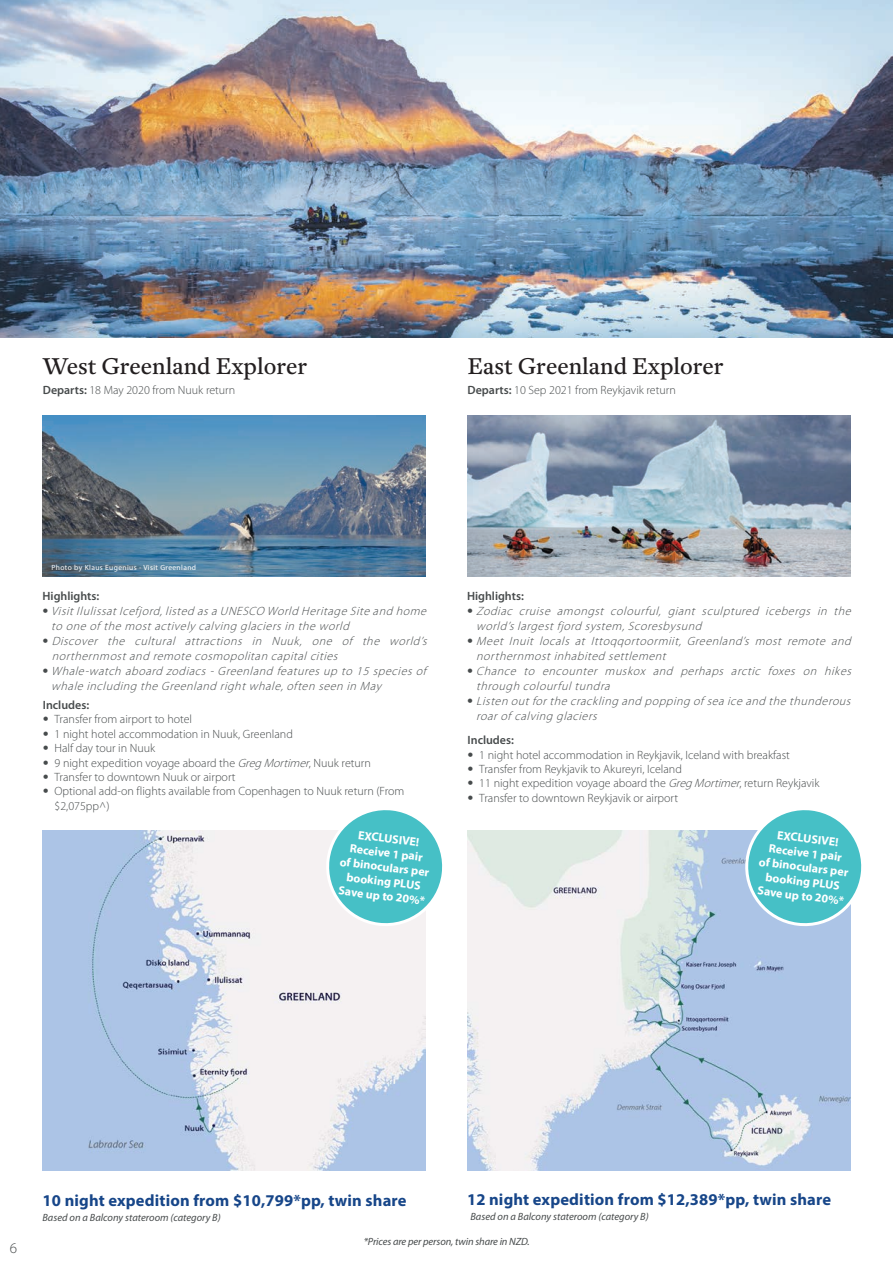
<style>
.page{position:relative;width:893px;height:1263px;background:#fff}
.page>*{position:absolute;margin:0;border:0;box-sizing:border-box;transform-origin:0 0}
.t1{font:22.5px "Antwerp";color:#231f20}
.t2{font:700 16.5px "Myriad Pro";letter-spacing:.01em;color:#174689}
.t3{font:300 15px "Myriad Pro";color:#474b4c}
.t4{font:italic 300 12px/15px "Myriad Pro";letter-spacing:.05em;color:#474b4c}
.t5{font:300 12px/14.4px "Myriad Pro";color:#474b4c}
.t6{font:700 12px/14.4px "Myriad Pro";color:#fff;text-align:center}
.t7{font:600 12px "Myriad Pro";color:#474b4c}
.t8{font:italic 10.5px "Myriad Pro";color:#474b4c}
.t9{font:7.5px "Myriad Pro";letter-spacing:.05em;color:#fff}
.s1{font-weight:600}
.s2{font-family:"Helvetica Neue";font-weight:100;font-style:normal;font-stretch:condensed}
.s3{font-family:"Helvetica Neue";font-weight:100;font-stretch:condensed}
.s4{font-style:italic}
</style>
<div class="page">
<img style="left:0;top:0;width:893px;height:337px">
<img style="left:43px;top:830px;width:383px;height:340px">
<img style="left:43px;top:415px;width:383px;height:161px">
<img style="left:467px;top:415px;width:383px;height:161px">
<img style="left:467px;top:830px;width:383px;height:340px">
<svg style="left:321px;top:810px;width:122px;height:118px"></svg>
<svg style="left:740px;top:810px;width:122px;height:118px"></svg>
<h1 class="t1" style="left:43px;top:351px;width:266px">West Greenland Explorer</h1>
<h1 class="t1" style="left:468px;top:351px;width:258px">East Greenland Explorer</h1>
<p class="t5" style="left:43px;top:383px;width:194px"><span class="s1">Departs:</span> 18 May 2020 from Nuuk return</p>
<p class="t5" style="left:468px;top:383px;width:210px"><span class="s1">Departs:</span> 10 Sep 2021 from Reykjavik return</p>
<p class="t9" style="left:52px;top:563px;width:146px">Photo by Klaus Eugenius - Visit Greenland</p>
<p class="t7" style="left:43px;top:589px;width:58px">Highlights:</p>
<p class="t4" style="left:51px;top:604px;width:380px;text-indent:-9px"><span class="s2">•</span> VisitIlulissatIcefjord,listed asa UNESCO World Heritage Site and home to one of the mostactively calving glaciersin the world</p>
<p class="t4" style="left:52px;top:634px;width:380px;text-indent:-9px"><span class="s2">•</span> Discover the cultural attractions in Nuuk, one of the world’s northernmostand remote cosmopolitan capitalcities</p>
<p class="t4" style="left:51px;top:664px;width:376px;text-indent:-9px"><span class="s2">•</span> Whale-watch aboard zodiacs-Greenland featuresup to 15 speciesof whale including the Greenland rightwhale,often seen in May</p>
<p class="t7" style="left:43px;top:697px;width:48px">Includes:</p>
<p class="t5" style="left:43px;top:712px;width:151px"><span class="s3">•</span> Transfer from airport to hotel</p>
<p class="t5" style="left:43px;top:727px;width:252px"><span class="s3">•</span> 1 night hotel accommodation in Nuuk, Greenland</p>
<p class="t5" style="left:43px;top:741px;width:114px"><span class="s3">•</span> Half day tour in Nuuk</p>
<p class="t5" style="left:43px;top:756px;width:330px"><span class="s3">•</span> 9 night expedition voyage aboard the <span class="s4">GregMortimer</span>, Nuuk return</p>
<p class="t5" style="left:43px;top:770px;width:194px"><span class="s3">•</span> Transfer to downtown Nuuk or airport</p>
<p class="t5" style="left:55px;top:784px;width:351px;text-indent:-12px"><span class="s3">•</span> Optional add-on flights available from Copenhagen to Nuuk return (From $2,075pp^)</p>
<p class="t7" style="left:467px;top:589px;width:58px">Highlights:</p>
<p class="t4" style="left:476px;top:604px;width:380px;text-indent:-9px"><span class="s2">•</span> Zodiac cruise amongst colourful, giant sculptured icebergs in the world’slargestfjord system,Scoresbysund</p>
<p class="t4" style="left:476px;top:634px;width:380px;text-indent:-9px"><span class="s2">•</span> Meet Inuit locals at Ittoqqortoormiit, Greenland’s most remote and northernmostinhabited settlement</p>
<p class="t4" style="left:476px;top:664px;width:380px;text-indent:-9px"><span class="s2">•</span> Chance to encounter muskox and perhaps arctic foxes on hikes through colourfultundra</p>
<p class="t4" style="left:476px;top:694px;width:379px;text-indent:-9px"><span class="s2">•</span> Listen outforthe crackling and popping of sea ice and the thunderous roarof calving glaciers</p>
<p class="t7" style="left:468px;top:733px;width:48px">Includes:</p>
<p class="t5" style="left:468px;top:748px;width:324px"><span class="s3">•</span> 1 night hotel accommodation in Reykjavik, Iceland with breakfast</p>
<p class="t5" style="left:468px;top:762px;width:216px"><span class="s3">•</span> Transfer from Reykjavik to Akureyri, Iceland</p>
<p class="t5" style="left:468px;top:776px;width:353px"><span class="s3">•</span> 11 night expedition voyage aboard the <span class="s4">GregMortimer</span>, return Reykjavik</p>
<p class="t5" style="left:468px;top:791px;width:212px"><span class="s3">•</span> Transfer to downtown Reykjavik or airport</p>
<p class="t6" style="left:344px;top:825px;width:92px;rotate:7deg">EXCLUSIVE!<br>Receive 1 pair<br>of binoculars per booking PLUS<br>Save up to 20%*</p>
<p class="t6" style="left:763px;top:825px;width:92px;rotate:7deg">EXCLUSIVE!<br>Receive 1 pair<br>of binoculars per booking PLUS<br>Save up to 20%*</p>
<p class="t3" style="left:10px;top:1239px;width:9px">6</p>
<h2 class="t2" style="left:43px;top:1189px;width:366px">10 night expedition from $10,799*pp, twin share</h2>
<p class="t8" style="left:43px;top:1210px;width:180px">Based on a Balcony stateroom (category B)</p>
<h2 class="t2" style="left:467px;top:1189px;width:366px">12 night expedition from $12,389*pp, twin share</h2>
<p class="t8" style="left:470px;top:1210px;width:180px">Based on a Balcony stateroom (category B)</p>
<p class="t8" style="left:364px;top:1235px;width:168px">*Prices are per person, twin share in NZD.</p>
</div>
